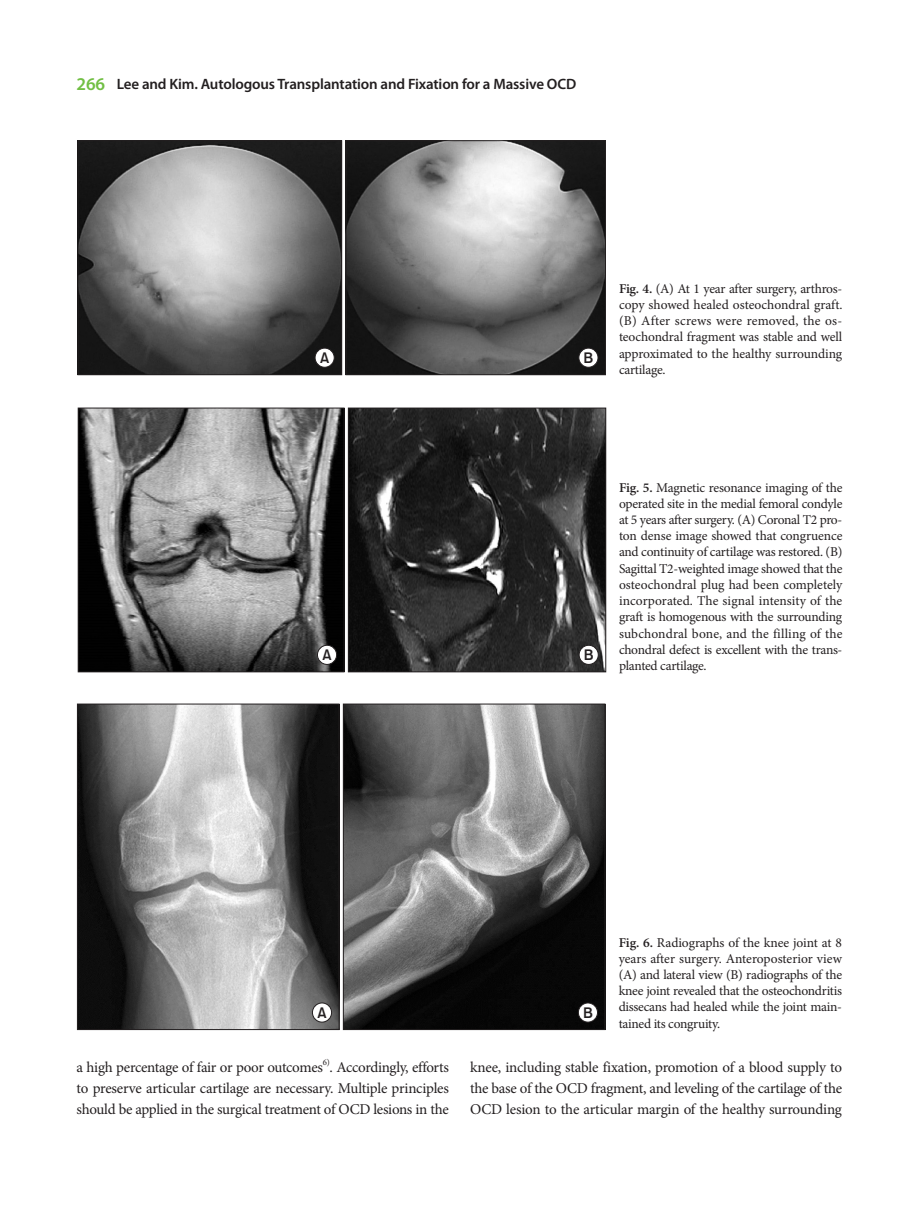
<style>
.page{position:relative;width:919px;height:1217px;background:#fff}
.page>*{position:absolute;margin:0;border:0;box-sizing:border-box;transform-origin:0 0}
.본문{font:15px/21px "Minion Pro";letter-spacing:-.02em;color:#231f20}
.t1{font:600 15px "Myriad Pro";letter-spacing:-.01em;color:#231f20}
.t2{font:15px "Gothic 725 BT Bold A";color:#231f20}
.그림제목{font:13.5px/16.2px "Minion Pro";letter-spacing:-.02em;color:#231f20;text-align:justify}
.본문-2{font:8.7px "Minion Pro";color:#231f20}
.s1{font-size:18px;color:#71bf44}
.s2{font-weight:600}
</style>
<div class="page">
<img style="left:80px;top:142px;width:260px;height:231px">
<img style="left:347px;top:142px;width:256px;height:231px">
<div style="left:78px;top:140px;width:264px;height:235px;border:1px solid #231f20"></div>
<div style="left:315px;top:348px;width:19px;height:19px;background:#fff;border-radius:50%"></div>
<div style="left:315px;top:348px;width:19px;height:19px;border:1px solid #231f20;border-radius:50%"></div>
<div style="left:579px;top:348px;width:19px;height:19px;background:#fff;border-radius:50%"></div>
<div style="left:578px;top:348px;width:20px;height:19px;border:1px solid #231f20;border-radius:50%"></div>
<div style="left:345px;top:140px;width:260px;height:235px;border:1px solid #231f20"></div>
<img style="left:80px;top:409px;width:262px;height:261px">
<img style="left:350px;top:409px;width:254px;height:261px">
<div style="left:78px;top:407px;width:266px;height:265px;border:1px solid #231f20"></div>
<div style="left:317px;top:645px;width:19px;height:19px;background:#fff;border-radius:50%"></div>
<div style="left:317px;top:645px;width:20px;height:19px;border:1px solid #231f20;border-radius:50%"></div>
<div style="left:579px;top:645px;width:19px;height:19px;background:#fff;border-radius:50%"></div>
<div style="left:579px;top:645px;width:19px;height:19px;border:1px solid #231f20;border-radius:50%"></div>
<div style="left:348px;top:407px;width:258px;height:265px;border:1px solid #231f20"></div>
<svg style="left:77px;top:703px;width:528px;height:326px;background:#6b6b6b"></svg>
<div style="left:312px;top:1002px;width:19px;height:19px;background:#fff;border-radius:50%"></div>
<div style="left:312px;top:1002px;width:20px;height:20px;border:1px solid #231f20;border-radius:50%"></div>
<div style="left:578px;top:1002px;width:19px;height:19px;background:#fff;border-radius:50%"></div>
<div style="left:578px;top:1002px;width:19px;height:20px;border:1px solid #231f20;border-radius:50%"></div>
<p class="t1" style="left:77px;top:74px;width:501px"><span class="s1">266</span> Lee and Kim. Autologous Transplantation and Fixation for a Massive OCD</p>
<p class="t2" style="left:320px;top:349px;width:11px">A</p>
<p class="t2" style="left:583px;top:349px;width:11px">B</p>
<p class="그림제목" style="left:619px;top:280px;width:225px"><span class="s2">Fig. 4.</span> (A) At 1 year after surgery, arthros&shy;copy showed healed osteochondral graft. (B) After screws were removed, the os&shy;teochondral fragment was stable and well approximated to the healthy surrounding cartilage.</p>
<p class="t2" style="left:322px;top:646px;width:11px">A</p>
<p class="t2" style="left:584px;top:646px;width:11px">B</p>
<p class="그림제목" style="left:619px;top:479px;width:225px"><span class="s2">Fig. 5.</span> Magnetic resonance imaging of the operated site in the medial femoral condyle at 5 years after surgery. (A) Coronal T2 pro&shy;ton dense image showed that congruence and continuity of cartilage was restored. (B)<br>Sagittal T2-weighted image showed that the osteochondral plug had been completely incorporated. The signal intensity of the graft is homogenous with the surrounding subchondral bone, and the filling of the chondral defect is excellent with the trans&shy;planted cartilage.</p>
<p class="t2" style="left:317px;top:1003px;width:11px">A</p>
<p class="t2" style="left:583px;top:1003px;width:11px">B</p>
<p class="그림제목" style="left:618px;top:934px;width:225px"><span class="s2">Fig. 6.</span> Radiographs of the knee joint at 8 years after surgery. Anteroposterior view (A) and lateral view (B) radiographs of the knee joint revealed that the osteochondritis dissecans had healed while the joint main&shy;tained its congruity.</p>
<p class="본문-2" style="left:322px;top:1056px;width:9px">6)</p>
<p class="본문" style="left:77px;top:1077px;width:374px">to preserve articular cartilage are necessary. Multiple principles should be applied in the surgical treatment of OCD lesions in the</p>
<p class="본문" style="left:77px;top:1056px;width:374px">a high percentage of fair or poor outcomes . Accordingly, efforts</p>
<p class="본문" style="left:470px;top:1056px;width:373px;text-align:justify">knee, including stable fixation, promotion of a blood supply to the base of the OCD fragment, and leveling of the cartilage of the OCD lesion to the articular margin of the healthy surrounding</p>
</div>
